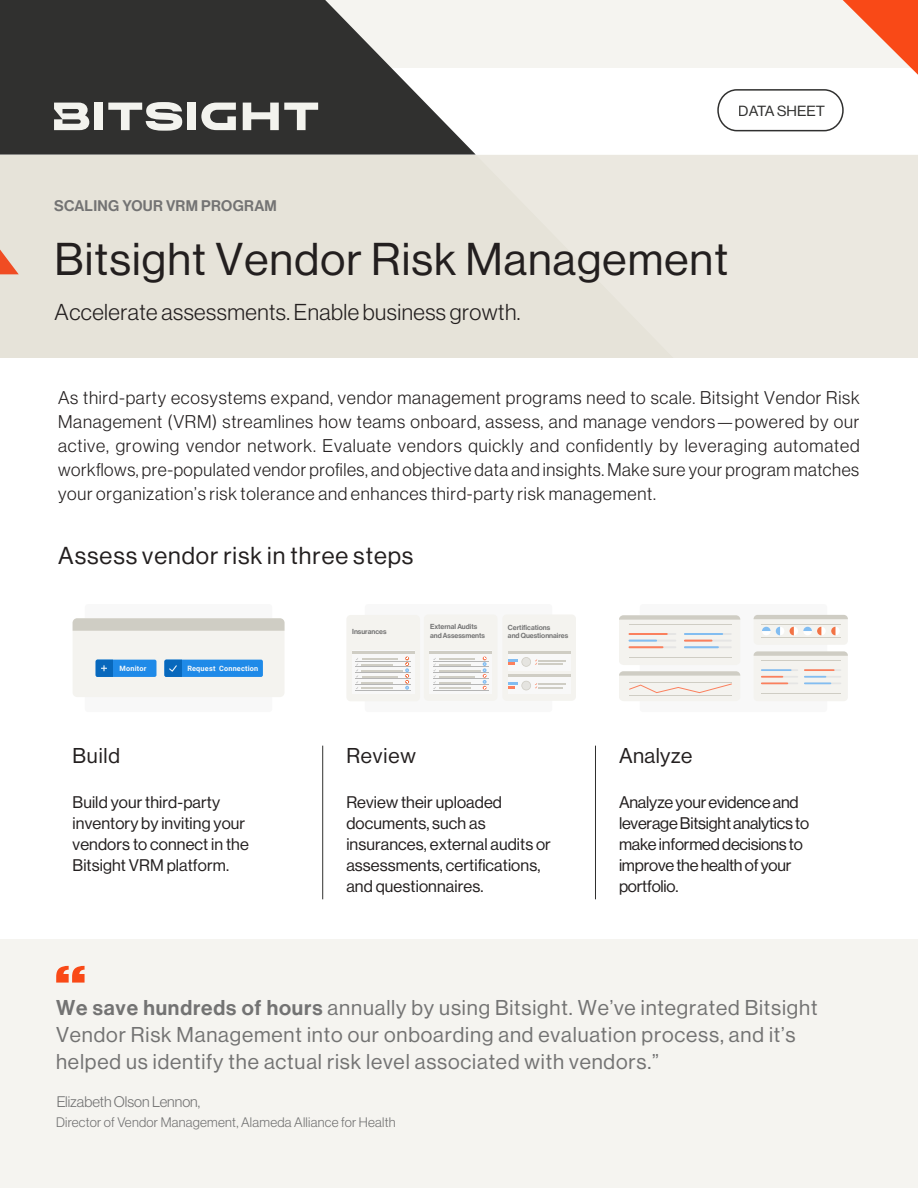
<style>
.page{position:relative;width:918px;height:1188px;background:#fff}
.page>*{position:absolute;margin:0;border:0;box-sizing:border-box;transform-origin:0 0}
.t1{font:45px "N Haas Grotesk DS Pro 55 Rg";letter-spacing:.025em;color:#231f1f}
.t2{font:24px "N Haas Grotesk DS Pro 55 Rg";letter-spacing:.04em;color:#231f1f}
.t3{font:22.5px "N Haas Grotesk DS Pro 45 Lt";letter-spacing:.02em;color:#231f1f}
.t4{font:21px/27px "N Haas Grotesk DS Pro 55 Rg";letter-spacing:.04em;color:#737373}
.t5{font:21px "N Haas Grotesk DS Pro 55 Rg";letter-spacing:.04em;color:#231f1f}
.t6{font:21px "N Haas Grotesk DS Pro 55 Rg";letter-spacing:.02em;color:#231f1f}
.t7{font:18px/24px "N Haas Grotesk DS Pro 45 Lt";letter-spacing:.04em;color:#231f1f;text-align:justify}
.t8{font:16.5px/21px "N Haas Grotesk DS Pro 55 Rg";letter-spacing:.005em;color:#231f1f}
.t9{font:16.5px/21px "N Haas Grotesk DS Pro 55 Rg";letter-spacing:-.015em;color:#231f1f}
.t10{font:15.15px "N Haas Grotesk DS Pro 65 Md";letter-spacing:.02em;color:#737373}
.t11{font:15px "N Haas Grotesk DS Pro 45 Lt";color:#737373}
.t12{font:14.4px "N Haas Grotesk DS Pro 55 Rg";color:#30302f;scale:1.05 1}
.t13{font:13.5px "N Haas Grotesk DS Pro 45 Lt";letter-spacing:.02em;color:#737373}
.t14{font:700 7.35px "Roboto";letter-spacing:.025em;color:#f7f9fa}
.t15{font:7.2px/8.6px "Neue Haas Display Mediu";color:#737373}
.s1{font-family:"N Haas Grotesk DS Pro 65 Md"}
</style>
<div class="page">
<div style="left:0;top:939px;width:918px;height:249px;background:#f5f4f0"></div>
<hr style="left:322px;top:746px;width:1px;height:153px;background:#30302f">
<hr style="left:595px;top:746px;width:1px;height:153px;background:#30302f">
<svg style="left:56px;top:966px;width:29px;height:17px"></svg>
<div style="left:0;top:0;width:918px;height:357px;background:#e6e3d9"></div>
<div style="left:0;top:0;width:918px;height:155px;background:#f5f4f0"></div>
<div style="left:380px;top:68px;width:538px;height:87px;background:#fff"></div>
<svg style="left:843px;top:0;width:75px;height:75px"></svg>
<svg style="left:0;top:0;width:476px;height:155px;fill:#30302f"></svg>
<svg style="left:54px;top:75px;width:36px;height:55px"></svg>
<div style="left:94px;top:103px;width:9px;height:27px;background:#f3f3ee"></div>
<svg style="left:108px;top:75px;width:75px;height:56px"></svg>
<svg style="left:243px;top:75px;width:76px;height:55px"></svg>
<div style="left:188px;top:103px;width:8px;height:27px;background:#f3f3ee"></div>
<svg style="left:201px;top:75px;width:35px;height:55px"></svg>
<svg style="left:717px;top:89px;width:127px;height:42px"></svg>
<svg style="left:0;top:250px;width:19px;height:24px"></svg>
<div style="left:365px;top:604px;width:187px;height:108px;background:#f8f8f8;border-radius:3px"></div>
<div style="left:346px;top:615px;width:74px;height:86px;background:#f4f3ef;border-radius:4px"></div>
<div style="left:424px;top:614px;width:74px;height:87px;background:#f4f3ef;border-radius:4px"></div>
<div style="left:502px;top:614px;width:74px;height:87px;background:#f4f3ef;border-radius:4px"></div>
<svg style="left:430px;top:653px;width:62px;height:38px;fill:#f8f8f8"></svg>
<hr style="left:439px;top:658px;width:36px;height:2px;background:#cfcdc4">
<hr style="left:439px;top:670px;width:41px;height:1px;background:#cfcdc4">
<hr style="left:439px;top:664px;width:32px;height:2px;background:#cfcdc4">
<hr style="left:439px;top:676px;width:36px;height:1px;background:#cfcdc4">
<hr style="left:439px;top:682px;width:32px;height:1px;background:#cfcdc4">
<svg style="left:433px;top:658px;width:3px;height:31px"></svg>
<hr style="left:439px;top:688px;width:32px;height:1px;background:#cfcdc4">
<svg style="left:483px;top:657px;width:4px;height:33px"></svg>
<hr style="left:430px;top:651px;width:62px;height:2px;background:#cfcdc4">
<svg style="left:355px;top:656px;width:56px;height:35px"></svg>
<hr style="left:362px;top:658px;width:35px;height:2px;background:#cfcdc4">
<hr style="left:362px;top:670px;width:41px;height:1px;background:#cfcdc4">
<hr style="left:362px;top:664px;width:31px;height:2px;background:#cfcdc4">
<hr style="left:362px;top:676px;width:35px;height:1px;background:#cfcdc4">
<hr style="left:362px;top:682px;width:31px;height:1px;background:#cfcdc4">
<svg style="left:356px;top:658px;width:2px;height:31px"></svg>
<hr style="left:362px;top:688px;width:31px;height:1px;background:#cfcdc4">
<svg style="left:405px;top:657px;width:4px;height:33px"></svg>
<hr style="left:352px;top:651px;width:62px;height:3px;background:#cfcdc4">
<div style="left:508px;top:651px;width:62px;height:19px;background:#f8f8f8"></div>
<div style="left:508px;top:674px;width:62px;height:20px;background:#f8f8f8"></div>
<hr style="left:508px;top:651px;width:62px;height:3px;background:#cfcdc4">
<hr style="left:508px;top:674px;width:62px;height:3px;background:#cfcdc4">
<svg style="left:508px;top:657px;width:58px;height:10px"></svg>
<svg style="left:508px;top:681px;width:58px;height:9px"></svg>
<div style="left:640px;top:604px;width:187px;height:108px;background:#f8f8f8;border-radius:3px"></div>
<svg style="left:619px;top:615px;width:121px;height:50px"></svg>
<svg style="left:619px;top:671px;width:121px;height:30px"></svg>
<div style="left:754px;top:651px;width:94px;height:50px;background:#f4f3ef;border-radius:4px"></div>
<hr style="left:762px;top:661px;width:79px;height:1px;background:#cfcdc4">
<hr style="left:762px;top:693px;width:79px;height:1px;background:#cfcdc4">
<hr style="left:805px;top:669px;width:35px;height:2px;background:#e2e2e2">
<hr style="left:805px;top:676px;width:35px;height:2px;background:#e2e2e2">
<hr style="left:805px;top:682px;width:35px;height:2px;background:#e2e2e2">
<hr style="left:762px;top:669px;width:35px;height:2px;background:#e2e2e2">
<hr style="left:762px;top:676px;width:35px;height:2px;background:#e2e2e2">
<hr style="left:762px;top:682px;width:35px;height:2px;background:#e2e2e2">
<hr style="left:762px;top:669px;width:29px;height:2px;background:#82bdf1">
<hr style="left:762px;top:676px;width:20px;height:2px;background:#fb805d">
<hr style="left:762px;top:682px;width:25px;height:2px;background:#fb805d">
<hr style="left:805px;top:669px;width:29px;height:2px;background:#fb805d">
<hr style="left:805px;top:676px;width:21px;height:2px;background:#82bdf1">
<hr style="left:805px;top:682px;width:25px;height:2px;background:#82bdf1">
<svg style="left:754px;top:651px;width:94px;height:5px"></svg>
<div style="left:754px;top:615px;width:94px;height:30px;background:#f4f3ef;border-radius:4px"></div>
<hr style="left:762px;top:624px;width:79px;height:1px;background:#cfcdc4">
<hr style="left:762px;top:637px;width:79px;height:1px;background:#cfcdc4">
<div style="left:776px;top:627px;width:8px;height:8px;background:#fff;border-radius:50%"></div>
<svg style="left:762px;top:627px;width:18px;height:8px"></svg>
<div style="left:790px;top:627px;width:8px;height:8px;background:#fff;border-radius:50%"></div>
<svg style="left:790px;top:627px;width:4px;height:8px"></svg>
<svg style="left:817px;top:627px;width:9px;height:8px"></svg>
<svg style="left:803px;top:627px;width:18px;height:8px"></svg>
<svg style="left:754px;top:615px;width:94px;height:4px"></svg>
<div style="left:831px;top:627px;width:9px;height:8px;background:#fff;border-radius:50%"></div>
<svg style="left:831px;top:627px;width:5px;height:8px"></svg>
<div style="left:85px;top:604px;width:187px;height:108px;background:#f8f8f8;border-radius:3px"></div>
<div style="left:73px;top:618px;width:212px;height:79px;background:#f4f3ef;border-radius:4px"></div>
<div style="left:164px;top:660px;width:99px;height:17px;background:#1f8ae8;border-radius:2px"></div>
<div style="left:163px;top:659px;width:19px;height:19px;background:#0564b7"></div>
<svg style="left:169px;top:665px;width:8px;height:7px"></svg>
<div style="left:96px;top:660px;width:60px;height:17px;background:#1f8ae8;border-radius:2px"></div>
<div style="left:94px;top:659px;width:19px;height:19px;background:#0564b7"></div>
<svg style="left:101px;top:665px;width:6px;height:6px"></svg>
<svg style="left:73px;top:618px;width:212px;height:13px;background:#d0cec6"></svg>
<p class="t12" style="left:739px;top:103px;width:84px">DATA SHEET</p>
<p class="t10" style="left:54px;top:197px;width:224px">SCALING YOUR VRM PROGRAM</p>
<h1 class="t1" style="left:55px;top:233px;width:675px">Bitsight Vendor Risk Management</h1>
<p class="t3" style="left:55px;top:300px;width:467px">Accelerate assessments. Enable business growth.</p>
<p class="t7" style="left:58px;top:386px;width:803px">As third-party ecosystems expand, vendor management programs need to scale. Bitsight Vendor Risk Management (VRM) streamlines how teams onboard, assess, and manage vendors—powered by our active, growing vendor network. Evaluate vendors quickly and confidently by leveraging automated workflows, pre-populated vendor profiles, and objective data and insights. Make sure your program matches your organization’s risk tolerance and enhances third-party risk management.</p>
<h2 class="t2" style="left:58px;top:542px;width:357px">Assess vendor risk in three steps</h2>
<p class="t14" style="left:120px;top:664px;width:28px">Monitor</p>
<p class="t14" style="left:187px;top:663px;width:72px">Request Connection</p>
<p class="t5" style="left:73px;top:744px;width:49px">Build</p>
<p class="t8" style="left:73px;top:792px;width:178px">Build your third-party inventory by inviting your vendors to connect in the<br>Bitsight VRM platform.</p>
<p class="t15" style="left:430px;top:623px;width:56px">External Audits and Assessments</p>
<p class="t15" style="left:352px;top:627px;width:36px">Insurances</p>
<p class="t15" style="left:508px;top:623px;width:62px">Certifications<br>and Questionnaires</p>
<p class="t5" style="left:346px;top:744px;width:71px">Review</p>
<p class="t8" style="left:346px;top:792px;width:206px">Review their uploaded documents, such as insurances, external audits or assessments, certifications, and questionnaires.</p>
<p class="t6" style="left:619px;top:744px;width:75px">Analyze</p>
<p class="t9" style="left:619px;top:792px;width:192px">Analyze your evidence and leverage Bitsight analytics to make informed decisions to improve the health of your portfolio.</p>
<p class="t4" style="left:56px;top:994px;width:763px"><span class="s1">We save hundreds of hours</span> annually by using Bitsight. We’ve integrated Bitsight<br>Vendor Risk Management into our onboarding and evaluation process, and it’s helped us identify the actual risk level associated with vendors.”</p>
<p class="t11" style="left:56px;top:1094px;width:146px">Elizabeth Olson Lennon,</p>
<p class="t13" style="left:56px;top:1115px;width:341px">Director of Vendor Management, Alameda Alliance for Health</p>
</div>
